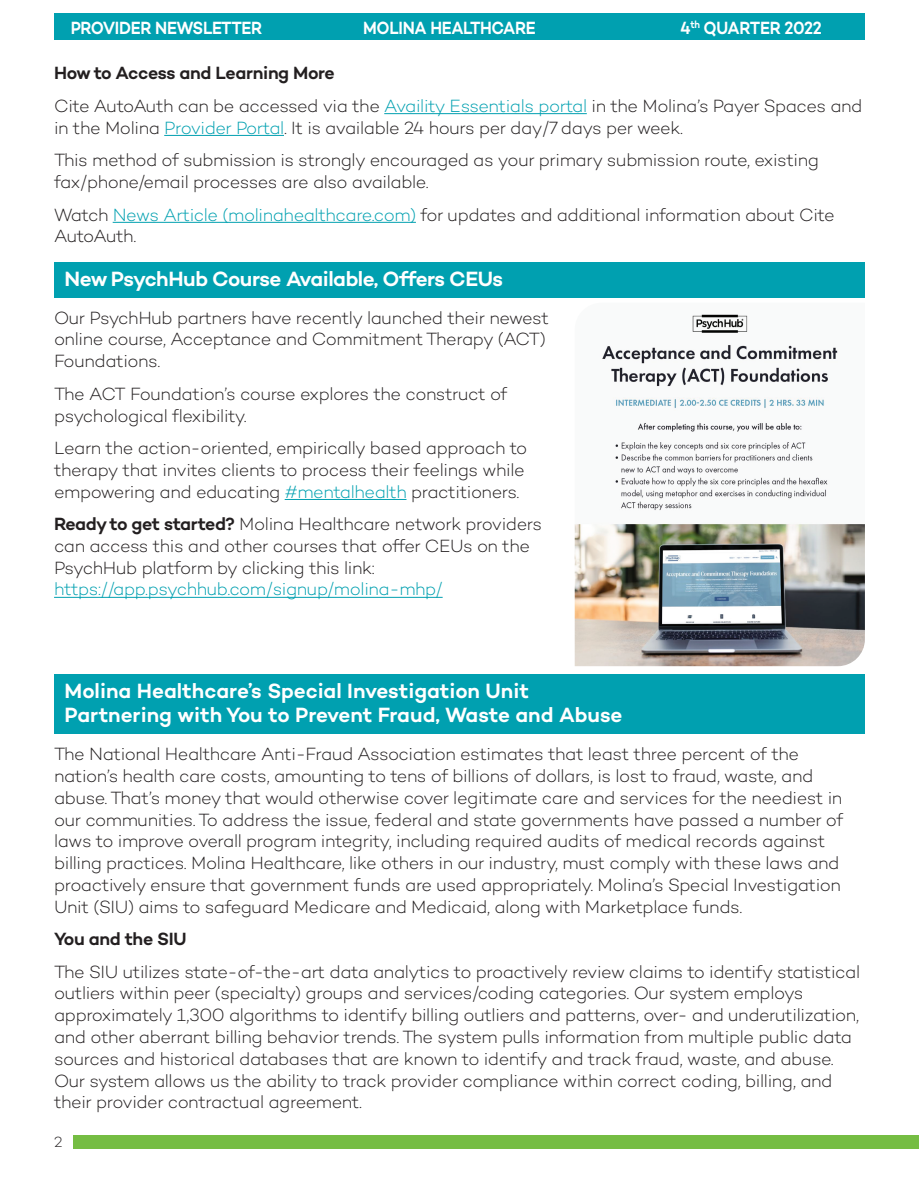
<style>
.page{position:relative;width:919px;height:1189px;background:#fff}
.page>*{position:absolute;margin:0;border:0;box-sizing:border-box;transform-origin:0 0}
.t1{font:600 21px/24.2px "Campton";letter-spacing:-.005em;color:#fff}
.t2{font:600 21px "Campton";letter-spacing:-.03em;color:#fff}
.t3{font:300 18px/21.8px "Campton";letter-spacing:-.025em;color:#231f20}
.t4{font:600 18px "Campton";letter-spacing:-.02em;color:#fff;scale:.9 1}
.t5{font:300 18px "Campton";letter-spacing:-.02em;color:#00a0b0}
.t6{font:600 18px "Campton";letter-spacing:-.02em;color:#231f20}
.t7{font:300 15px "Campton";color:#231f20}
.s1{color:#00a0b0}
.s2{font-weight:600}
</style>
<div class="page">
<svg style="left:918px;top:1135px;width:1px;height:13px"></svg>
<div style="left:73px;top:1134px;width:845px;height:14px;background:#75bd43"></div>
<div style="left:54px;top:14px;width:810px;height:26px;background:#00a0b0"></div>
<hr style="left:384px;top:113px;width:202px;height:1px;background:#00a0b0">
<hr style="left:164px;top:135px;width:120px;height:1px;background:#00a0b0">
<hr style="left:113px;top:222px;width:302px;height:1px;background:#00a0b0">
<hr style="left:284px;top:499px;width:122px;height:1px;background:#00a0b0">
<hr style="left:54px;top:596px;width:388px;height:1px;background:#00a0b0">
<div style="left:54px;top:262px;width:810px;height:35px;background:#00a0b0"></div>
<img style="left:574px;top:314px;width:290px;height:352px">
<div style="left:54px;top:674px;width:810px;height:60px;background:#00a0b0"></div>
<p class="t4" style="left:71px;top:17px;width:214px">PROVIDER NEWSLETTER</p>
<p class="t4" style="left:363px;top:17px;width:193px">MOLINA HEALTHCARE</p>
<p class="t4" style="left:680px;top:17px;width:158px">4<sup>th</sup> QUARTER 2022</p>
<h3 class="t6" style="left:54px;top:62px;width:282px">How to Access and Learning More</h3>
<p class="t3" style="left:54px;top:94px;width:809px">Cite AutoAuth can be accessed via the <span class="s1">Availity Essentials portal</span> in the Molina’s Payer Spaces and in the Molina <span class="s1">Provider Portal</span>. It is available 24 hours per day/7 days per week.</p>
<p class="t3" style="left:54px;top:149px;width:766px">This method of submission is strongly encouraged as your primary submission route, existing fax/phone/email processes are also available.</p>
<p class="t3" style="left:54px;top:203px;width:781px">Watch <span class="s1">News Article (molinahealthcare.com)</span> for updates and additional information about Cite<br>AutoAuth.</p>
<h2 class="t2" style="left:65px;top:265px;width:439px">New PsychHub Course Available, Offers CEUs</h2>
<p class="t3" style="left:54px;top:306px;width:496px">Our PsychHub partners have recently launched their newest online course, Acceptance and Commitment Therapy (ACT)<br>Foundations.</p>
<p class="t3" style="left:54px;top:382px;width:454px">The ACT Foundation’s course explores the construct of psychological flexibility.</p>
<p class="t3" style="left:54px;top:436px;width:474px">Learn the action-oriented, empirically based approach to therapy that invites clients to process their feelings while empowering and educating <span class="s1">#mentalhealth</span> practitioners.</p>
<p class="t3" style="left:54px;top:512px;width:489px"><span class="s2">Ready to get started?</span> Molina Healthcare network providers can access this and other courses that offer CEUs on the<br>PsychHub platform by clicking this link:</p>
<p class="t5" style="left:54px;top:578px;width:390px">https://app.psychhub.com/signup/molina-mhp/</p>
<h2 class="t1" style="left:65px;top:678px;width:559px">Molina Healthcare’s Special Investigation Unit<br>Partnering with You to Prevent Fraud, Waste and Abuse</h2>
<p class="t3" style="left:54px;top:742px;width:790px">The National Healthcare Anti-Fraud Association estimates that least three percent of the nation’s health care costs, amounting to tens of billions of dollars, is lost to fraud, waste, and abuse. That’s money that would otherwise cover legitimate care and services for the neediest in our communities. To address the issue, federal and state governments have passed a number of laws to improve overall program integrity, including required audits of medical records against billing practices. Molina Healthcare, like others in our industry, must comply with these laws and proactively ensure that government funds are used appropriately. Molina’s Special Investigation Unit (SIU) aims to safeguard Medicare and Medicaid, along with Marketplace funds.</p>
<h3 class="t6" style="left:54px;top:927px;width:134px">You and the SIU</h3>
<p class="t3" style="left:54px;top:960px;width:807px">The SIU utilizes state-of-the-art data analytics to proactively review claims to identify statistical outliers within peer (specialty) groups and services/coding categories. Our system employs approximately 1,300 algorithms to identify billing outliers and patterns, over- and underutilization, and other aberrant billing behavior trends. The system pulls information from multiple public data sources and historical databases that are known to identify and track fraud, waste, and abuse.<br>Our system allows us the ability to track provider compliance within correct coding, billing, and their provider contractual agreement.</p>
<p class="t7" style="left:54px;top:1132px;width:10px">2</p>
</div>
